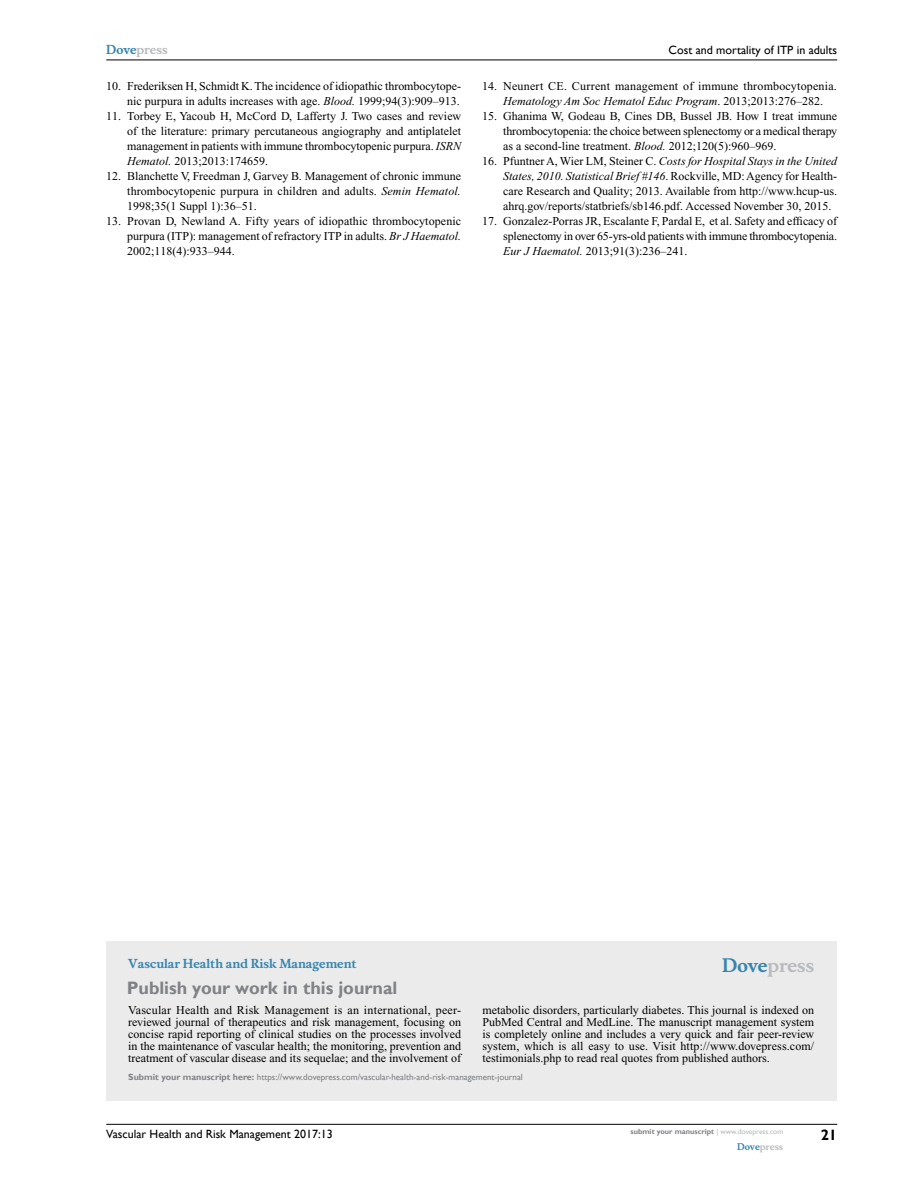
<style>
.page{position:relative;width:918px;height:1188px;background:#fff}
.page>*{position:absolute;margin:0;border:0;box-sizing:border-box;transform-origin:0 0}
.t1{font:700 18px "Gill Sans";color:#808285}
.t2{font:700 18px "Musee";color:#b8babc}
.t3{font:700 15px "Gill Sans";color:#000}
.t4{font:12px/15px "Times New Roman";color:#000;text-align:justify}
.t5{font:12px "Gill Sans";color:#000}
.t6{font:700 12px "Musee";color:#3785ad}
.t7{font:700 12px "Musee";color:#b8babc}
.t8{font:9px "Gill Sans";color:#808285}
.t9{font:700 9px "Musee";color:#b8babc}
.t10{font:700 7.5px "Gill Sans";color:#808285}
.s1{color:#3785ad}
.s2{font-style:italic}
.s3{font-weight:700}
.s4{font-weight:400;color:#b8babc}
</style>
<div class="page">
<div style="left:106px;top:941px;width:731px;height:159px;background:#ebebec"></div>
<hr style="left:106px;top:1124px;width:731px;height:1px;background:#000">
<hr style="left:106px;top:60px;width:731px;height:1px;background:#000">
<p class="t7" style="left:106px;top:43px;width:63px"><span class="s1">Dove</span>press</p>
<p class="t4" style="left:106px;top:79px;width:356px;text-align:right">10. Frederiksen H, Schmidt K. The incidence of idiopathic thrombocytope&shy;nic purpura in adults increases with age. <span class="s2">Blood.</span> 1999;94(3):909–913.</p>
<p class="t4" style="left:127px;top:109px;width:335px;text-indent:-21px">11. Torbey E, Yacoub H, McCord D, Lafferty J. Two cases and review of the literature: primary percutaneous angiography and antiplatelet management in patients with immune thrombocytopenic purpura. <span class="s2">ISRN Hematol.</span> 2013;2013:174659.</p>
<p class="t4" style="left:127px;top:169px;width:335px;text-indent:-21px">12. Blanchette V, Freedman J, Garvey B. Management of chronic immune thrombocytopenic purpura in children and adults. <span class="s2">Semin Hematol.<br></span>1998;35(1 Suppl 1):36–51.</p>
<p class="t4" style="left:127px;top:214px;width:336px;text-indent:-21px">13. Provan D, Newland A. Fifty years of idiopathic thrombocytopenic purpura (ITP): management of refractory ITP in adults. <span class="s2">Br J Haematol.<br></span>2002;118(4):933–944.</p>
<p class="t5" style="left:669px;top:43px;width:170px">Cost and mortality of ITP in adults</p>
<p class="t4" style="left:482px;top:79px;width:356px;text-align:center">14. Neunert CE. Current management of immune thrombocytopenia.<br><span class="s2">Hematology Am Soc Hematol Educ Program</span>. 2013;2013:276–282.</p>
<p class="t4" style="left:503px;top:109px;width:336px;text-indent:-21px">15. Ghanima W, Godeau B, Cines DB, Bussel JB. How I treat immune thrombocytopenia: the choice between splenectomy or a medical therapy as a second-line treatment. <span class="s2">Blood.</span> 2012;120(5):960–969.</p>
<p class="t4" style="left:503px;top:154px;width:335px;text-indent:-21px">16. Pfuntner A, Wier LM, Steiner C. <span class="s2">Costs for Hospital Stays in the United States, 2010. Statistical Brief #146</span>. Rockville, MD: Agency for Health&shy;care Research and Quality; 2013. Available from http://www.hcup-us. ahrq.gov/reports/statbriefs/sb146.pdf. Accessed November 30, 2015.</p>
<p class="t4" style="left:503px;top:214px;width:335px;text-indent:-21px">17. Gonzalez-Porras JR, Escalante F, Pardal E, et al. Safety and efficacy of splenectomy in over 65-yrs-old patients with immune thrombocytopenia.<br><span class="s2">Eur J Haematol.</span> 2013;91(3):236–241.</p>
<p class="t6" style="left:128px;top:956px;width:230px">Vascular Health and Risk Management</p>
<h1 class="t1" style="left:127px;top:977px;width:272px">Publish your work in this journal</h1>
<h1 class="t2" style="left:722px;top:955px;width:94px"><span class="s1">Dove</span>press</h1>
<p class="t4" style="left:128px;top:1004px;width:334px;line-height:12px">Vascular Health and Risk Management is an international, peer&shy;reviewed journal of therapeutics and risk management, focusing on concise rapid reporting of clinical studies on the processes involved in the maintenance of vascular health; the monitoring, prevention and treatment of vascular disease and its sequelae; and the involvement of</p>
<p class="t4" style="left:482px;top:1004px;width:333px;line-height:12px">metabolic disorders, particularly diabetes. This journal is indexed on PubMed Central and MedLine. The manuscript management system is completely online and includes a very quick and fair peer-review system, which is all easy to use. Visit http://www.dovepress.com/ testimonials.php to read real quotes from published authors.</p>
<p class="t8" style="left:128px;top:1072px;width:396px"><span class="s3">Submit your manuscript here:</span> https://www.dovepress.com/vascular-health-and-risk-management-journal</p>
<p class="t5" style="left:106px;top:1127px;width:228px">Vascular Health and Risk Management 2017:13</p>
<p class="t10" style="left:631px;top:1127px;width:154px">submit your manuscript <span class="s4">| www.dovepress.com</span></p>
<p class="t9" style="left:737px;top:1141px;width:48px"><span class="s1">Dove</span>press</p>
<p class="t3" style="left:821px;top:1126px;width:18px">21</p>
</div>
